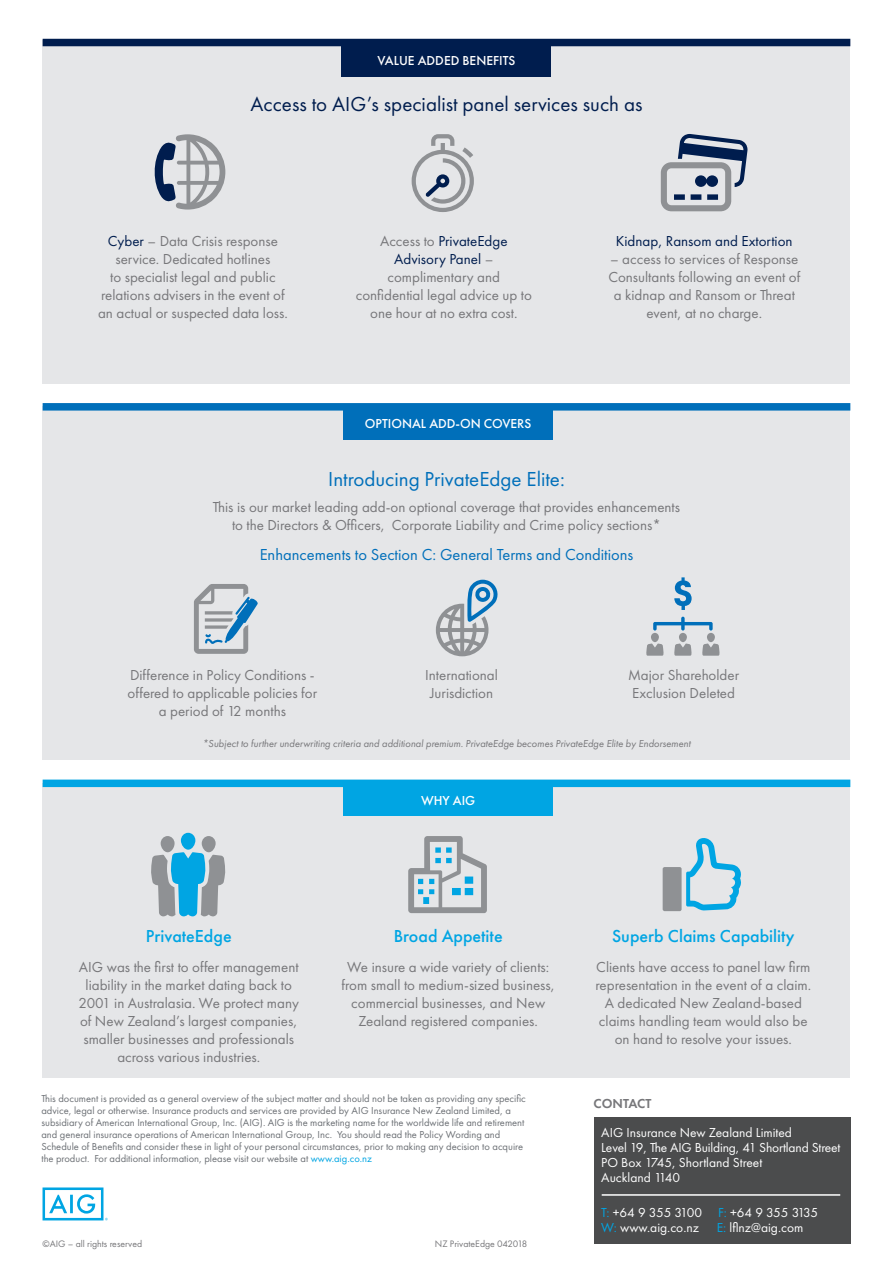
<style>
.page{position:relative;width:893px;height:1263px;background:#fff}
.page>*{position:absolute;margin:0;border:0;box-sizing:border-box;transform-origin:0 0}
.t1{font:21px "Futura PT";color:#001d4e}
.t2{font:21px "Futura PT";color:#006fba}
.t3{font:500 18px "Futura PT";color:#00a5e3}
.t4{font:16.5px "Futura PT";color:#006fba}
.t5{font:15px/18px "Futura PT";color:#77777a;text-align:center}
.t6{font:15px "Futura PT";color:#001d4e}
.t7{font:13.5px/15px "Futura PT";color:#fff}
.t8{font:500 13.5px "Futura PT";color:#fff}
.t9{font:600 13.5px "Futura PT";color:#77777a}
.t10{font:10.5px/12px "Futura PT";color:#6c7075}
.t11{font:italic 10.5px "Futura PT";color:#77777a}
.t12{font:9.75px "Futura PT";color:#77777a}
.s1{color:#001d4e}
.s2{color:#00a5e3}
</style>
<div class="page">
<div style="left:43px;top:41px;width:807px;height:343px;background:#e5e6e8"></div>
<div style="left:43px;top:407px;width:807px;height:353px;background:#e5e6e8"></div>
<div style="left:43px;top:783px;width:807px;height:295px;background:#e5e6e8"></div>
<div style="left:594px;top:1117px;width:256px;height:126px;background:#4b4c4d"></div>
<svg style="left:43px;top:1187px;width:65px;height:33px"></svg>
<div style="left:342px;top:44px;width:209px;height:33px;background:#001d4e"></div>
<div style="left:344px;top:407px;width:209px;height:33px;background:#006fba"></div>
<div style="left:344px;top:783px;width:209px;height:33px;background:#00a5e3"></div>
<div style="left:43px;top:39px;width:807px;height:7px;background:#001d4e"></div>
<div style="left:43px;top:403px;width:807px;height:8px;background:#006fba"></div>
<div style="left:43px;top:779px;width:807px;height:8px;background:#00a5e3"></div>
<svg style="left:151px;top:833px;width:75px;height:83px"></svg>
<svg style="left:686px;top:838px;width:55px;height:72px"></svg>
<div style="left:663px;top:867px;width:19px;height:44px;background:#8f9194;border-radius:2px"></div>
<svg style="left:408px;top:836px;width:79px;height:77px"></svg>
<hr style="left:602px;top:1194px;width:238px;height:2px;background:#fff">
<svg style="left:154px;top:134px;width:71px;height:76px"></svg>
<svg style="left:194px;top:584px;width:64px;height:70px"></svg>
<svg style="left:436px;top:580px;width:62px;height:76px"></svg>
<svg style="left:646px;top:617px;width:74px;height:39px"></svg>
<svg style="left:674px;top:577px;width:18px;height:33px"></svg>
<svg style="left:412px;top:134px;width:62px;height:78px"></svg>
<svg style="left:661px;top:134px;width:87px;height:77px"></svg>
<p class="t8" style="left:377px;top:53px;width:139px">VALUE ADDED BENEFITS</p>
<p class="t1" style="left:250px;top:92px;width:393px">Access to AIG’s specialist panel services such as</p>
<p class="t5" style="left:98px;top:232px;width:191px"><span class="s1">Cyber</span> – Data Crisis response service. Dedicated hotlines<br>to specialist legal and public relations advisers in the event of an actual or suspected data loss.</p>
<p class="t5" style="left:356px;top:232px;width:178px">Access to <span class="s1">PrivateEdge<br>Advisory Panel</span> – complimentary and confidential legal advice up to one hour at no extra cost.</p>
<p class="t8" style="left:365px;top:416px;width:168px">OPTIONAL ADD-ON COVERS</p>
<p class="t6" style="left:616px;top:232px;width:178px">Kidnap, Ransom and Extortion</p>
<p class="t5" style="left:608px;top:250px;width:193px">– access to services of Response<br>Consultants following an event of a kidnap and Ransom or Threat event, at no charge.</p>
<p class="t2" style="left:328px;top:466px;width:238px">Introducing PrivateEdge Elite:</p>
<p class="t5" style="left:213px;top:498px;width:469px">This is our market leading add-on optional coverage that provides enhancements to the Directors &amp; Officers, Corporate Liability and Crime policy sections*</p>
<p class="t4" style="left:260px;top:545px;width:375px">Enhancements to Section C: General Terms and Conditions</p>
<p class="t5" style="left:128px;top:666px;width:191px">Difference in Policy Conditions - offered to applicable policies for a period of 12 months</p>
<p class="t5" style="left:425px;top:666px;width:74px">International<br>Jurisdiction</p>
<p class="t5" style="left:628px;top:666px;width:113px;text-align:left">Major Shareholder<br>Exclusion Deleted</p>
<p class="t11" style="left:202px;top:737px;width:490px">*Subject to further underwriting criteria and additional premium. PrivateEdge becomes PrivateEdge Elite by Endorsement</p>
<p class="t8" style="left:421px;top:792px;width:56px">WHY AIG</p>
<p class="t3" style="left:146px;top:925px;width:87px">PrivateEdge</p>
<p class="t3" style="left:394px;top:925px;width:110px">Broad Appetite</p>
<p class="t3" style="left:612px;top:925px;width:184px">Superb Claims Capability</p>
<p class="t5" style="left:79px;top:958px;width:222px">AIG was the first to offer management liability in the market dating back to 2001 in Australasia. We protect many of New Zealand’s largest companies, smaller businesses and professionals across various industries.</p>
<p class="t5" style="left:342px;top:958px;width:215px">We insure a wide variety of clients: from small to medium-sized business, commercial businesses, and New Zealand registered companies.</p>
<p class="t10" style="left:41px;top:1092px;width:486px">This document is provided as a general overview of the subject matter and should not be taken as providing any specific advice, legal or otherwise. Insurance products and services are provided by AIG Insurance New Zealand Limited, a subsidiary of American International Group, Inc. (AIG). AIG is the marketing name for the worldwide life and retirement and general insurance operations of American International Group, Inc. You should read the Policy Wording and Schedule of Benefits and consider these in light of your personal circumstances, prior to making any decision to acquire the product. For additional information, please visit our website at <span class="s2">www.aig.co.nz</span></p>
<p class="t12" style="left:43px;top:1238px;width:101px">©AIG – all rights reserved</p>
<p class="t12" style="left:435px;top:1238px;width:94px">NZ PrivateEdge 042018</p>
<p class="t5" style="left:595px;top:958px;width:217px">Clients have access to panel law firm representation in the event of a claim.<br>A dedicated New Zealand-based claims handling team would also be on hand to resolve your issues.</p>
<p class="t9" style="left:594px;top:1095px;width:59px">CONTACT</p>
<p class="t7" style="left:601px;top:1125px;width:241px">AIG Insurance New Zealand Limited<br>Level 19, The AIG Building, 41 Shortland Street<br>PO Box 1745, Shortland Street<br>Auckland 1140</p>
<p class="t7" style="left:601px;top:1205px;width:218px"><span class="s2">T:</span> +64 9 355 3100 <span class="s2">F:</span> +64 9 355 3135<br><span class="s2">W:</span> www.aig.co.nz</p>
<p class="t7" style="left:717px;top:1220px;width:88px"><span class="s2">E:</span> lflnz@aig.com</p>
</div>
